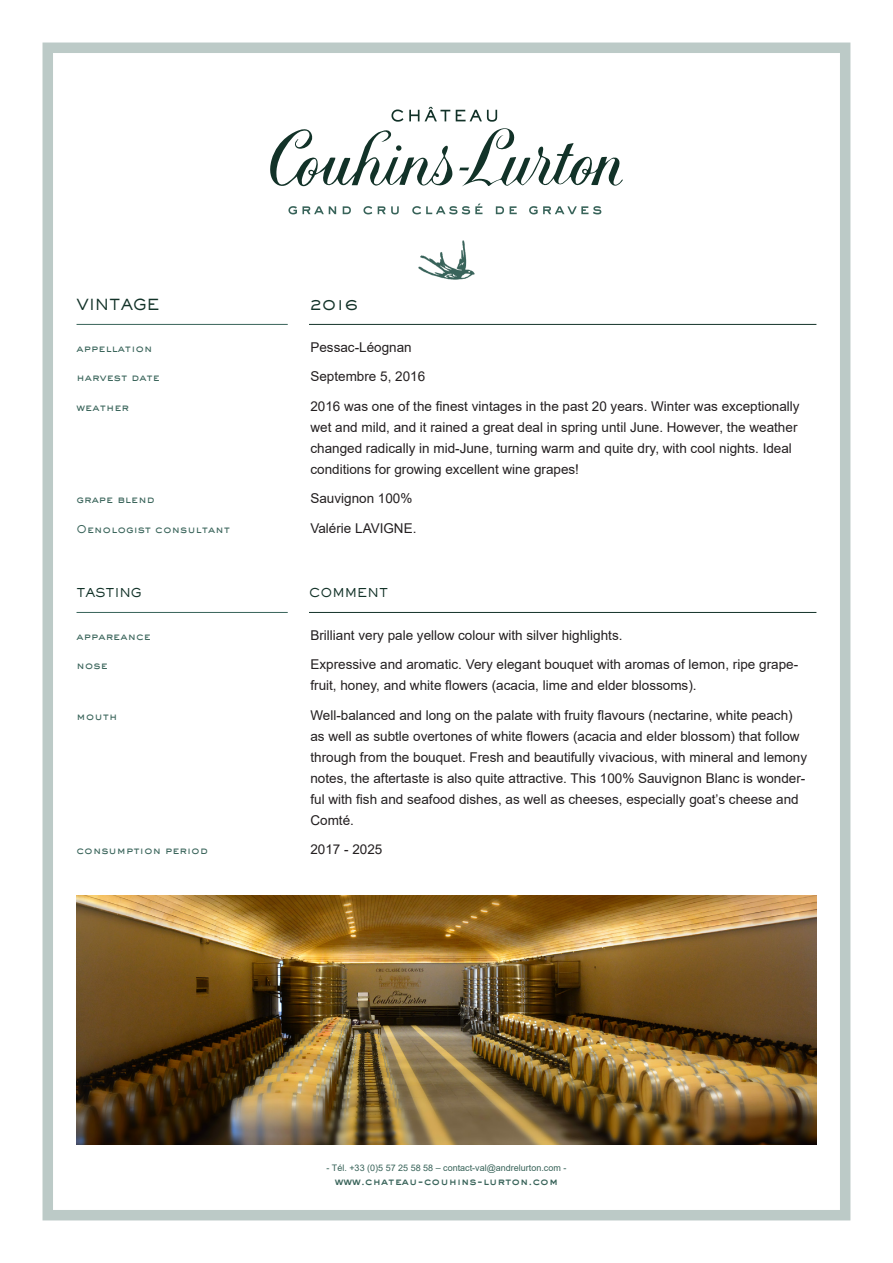
<style>
.page{position:relative;width:893px;height:1263px;background:#fff}
.page>*{position:absolute;margin:0;border:0;box-sizing:border-box;transform-origin:0 0}
.Texte_Courant{font:500 15px "AT Sackers Gothic";color:#123228}
.Texte_Courant-2{font:13.5px/21px "Arial";color:#231f20}
.Texte_Courant-3{font:500 12px "AT Sackers Gothic";color:#123228}
.Texte_Courant-4{font:500 10.5px "AT Sackers Gothic";color:#386359}
.Adresse_bas_de_page{font:10.5px "Sackers Heavy Gothic";color:#386359}
.Adresse_bas_de_page-2{font:9px "Arial";color:#386359}
</style>
<div class="page">
<div style="left:43px;top:43px;width:807px;height:1177px;border:10px solid #bccac7"></div>
<hr style="left:309px;top:324px;width:507px;height:1px;background:#123228">
<hr style="left:309px;top:612px;width:507px;height:1px;background:#123228">
<hr style="left:77px;top:324px;width:211px;height:1px;background:#386359">
<hr style="left:77px;top:612px;width:211px;height:1px;background:#386359">
<img style="left:77px;top:895px;width:739px;height:249px">
<img style="left:418px;top:240px;width:57px;height:39px">
<svg style="left:288px;top:206px;width:48px;height:8px"></svg>
<svg style="left:343px;top:206px;width:8px;height:8px"></svg>
<svg style="left:363px;top:206px;width:9px;height:8px"></svg>
<svg style="left:378px;top:206px;width:21px;height:8px"></svg>
<svg style="left:412px;top:204px;width:70px;height:10px"></svg>
<svg style="left:496px;top:206px;width:8px;height:8px"></svg>
<svg style="left:510px;top:206px;width:7px;height:8px"></svg>
<svg style="left:529px;top:206px;width:72px;height:8px"></svg>
<svg style="left:270px;top:107px;width:353px;height:80px"></svg>
<p class="Texte_Courant" style="left:77px;top:294px;width:85px">VINTAGE</p>
<p class="Texte_Courant" style="left:309px;top:294px;width:51px">2016</p>
<p class="Texte_Courant-4" style="left:77px;top:341px;width:78px">appellation</p>
<p class="Texte_Courant-2" style="left:310px;top:337px;width:103px">Pessac-Léognan</p>
<p class="Texte_Courant-4" style="left:77px;top:370px;width:85px">harvest date</p>
<p class="Texte_Courant-2" style="left:310px;top:366px;width:116px">Septembre 5, 2016</p>
<p class="Texte_Courant-4" style="left:77px;top:400px;width:54px">weather</p>
<p class="Texte_Courant-2" style="left:310px;top:396px;width:491px">2016 was one of the finest vintages in the past 20 years. Winter was exceptionally wet and mild, and it rained a great deal in spring until June. However, the weather changed radically in mid-June, turning warm and quite dry, with cool nights. Ideal conditions for growing excellent wine grapes!</p>
<p class="Texte_Courant-4" style="left:77px;top:492px;width:80px">grape blend</p>
<p class="Texte_Courant-2" style="left:310px;top:488px;width:104px">Sauvignon 100%</p>
<p class="Texte_Courant-4" style="left:77px;top:522px;width:155px">Oenologist consultant</p>
<p class="Texte_Courant-2" style="left:310px;top:518px;width:108px">Valérie LAVIGNE.</p>
<p class="Texte_Courant-3" style="left:77px;top:585px;width:67px">TASTING</p>
<p class="Texte_Courant-3" style="left:309px;top:585px;width:81px">COMMENT</p>
<p class="Texte_Courant-4" style="left:77px;top:629px;width:76px">appareance</p>
<p class="Texte_Courant-2" style="left:310px;top:625px;width:314px">Brilliant very pale yellow colour with silver highlights.</p>
<p class="Texte_Courant-4" style="left:77px;top:658px;width:33px">nose</p>
<p class="Texte_Courant-2" style="left:310px;top:654px;width:489px">Expressive and aromatic. Very elegant bouquet with aromas of lemon, ripe grape&shy;fruit, honey, and white flowers (acacia, lime and elder blossoms).</p>
<p class="Texte_Courant-4" style="left:77px;top:709px;width:43px">mouth</p>
<p class="Texte_Courant-2" style="left:310px;top:705px;width:498px">Well-balanced and long on the palate with fruity flavours (nectarine, white peach) as well as subtle overtones of white flowers (acacia and elder blossom) that follow through from the bouquet. Fresh and beautifully vivacious, with mineral and lemony notes, the aftertaste is also quite attractive. This 100% Sauvignon Blanc is wonder&shy;ful with fish and seafood dishes, as well as cheeses, especially goat’s cheese and Comté.</p>
<p class="Texte_Courant-4" style="left:77px;top:843px;width:133px">consumption period</p>
<p class="Texte_Courant-2" style="left:310px;top:839px;width:74px">2017 - 2025</p>
<p class="Adresse_bas_de_page-2" style="left:327px;top:1162px;width:241px">- Tél. +33 (0)5 57 25 58 58 – contact-val@andrelurton.com -</p>
<p class="Adresse_bas_de_page" style="left:335px;top:1173px;width:225px">www.chateau-couhins-lurton.com</p>
</div>
